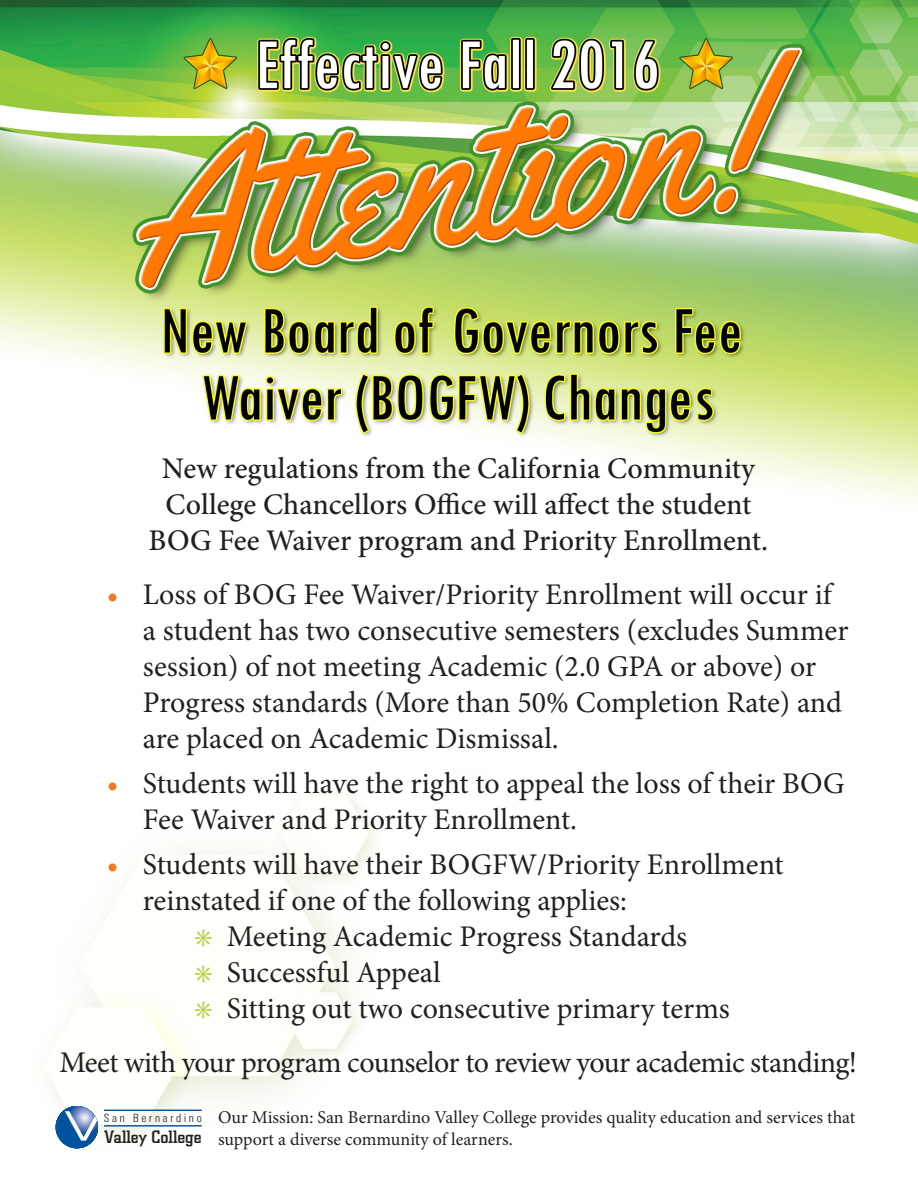
<style>
.page{position:relative;width:918px;height:1188px;background:#fff}
.page>*{position:absolute;margin:0;border:0;box-sizing:border-box;transform-origin:0 0}
.t1{font:30px/36px "Minion Pro";letter-spacing:-.005em;color:#231f20}
.t2{font:500 30px "Minion Pro";color:#231f20}
.t3{font:18px/21.6px "Minion Pro";color:#231f20}
.t4{font:500 17.7px "City";color:#231f20}
.t5{font:300 condensed 11.55px "Zurich BT";letter-spacing:.235em;color:#231f20}
.s1{color:#f47921}
.s2{color:#b3d237}
</style>
<div class="page">
<img style="left:0;top:0;width:918px;height:1149px">
<svg style="left:56px;top:1106px;width:42px;height:42px"></svg>
<hr style="left:104px;top:1110px;width:98px;height:1px;background:#0153a0">
<hr style="left:104px;top:1125px;width:98px;height:2px;background:#0153a0">
<p class="t2" style="left:162px;top:448px;width:595px">New regulations from the California Community</p>
<p class="t2" style="left:165px;top:484px;width:588px">College Chancellors Office will affect the student</p>
<p class="t2" style="left:149px;top:520px;width:621px">BOG Fee Waiver program and Priority Enrollment.</p>
<p class="t1" style="left:143px;top:576px;width:707px;text-indent:-36px"><span class="s1">•</span> Loss of BOG Fee Waiver/Priority Enrollment will occur if a student has two consecutive semesters (excludes Summer</p>
<p class="t1" style="left:143px;top:648px;width:701px">session) of not meeting Academic (2.0 GPA or above) or<br>Progress standards (More than 50% Completion Rate) and are placed on Academic Dismissal.</p>
<p class="t1" style="left:143px;top:765px;width:703px;text-indent:-36px"><span class="s1">•</span> Students will have the right to appeal the loss of their BOG<br>Fee Waiver and Priority Enrollment.</p>
<p class="t1" style="left:107px;top:846px;width:678px"><span class="s1">•</span> Students will have their BOGFW/Priority Enrollment</p>
<p class="t1" style="left:143px;top:882px;width:486px">reinstated if one of the following applies:</p>
<p class="t1" style="left:194px;top:918px;width:495px"><span class="s2">✳</span> Meeting Academic Progress Standards</p>
<p class="t1" style="left:194px;top:954px;width:248px"><span class="s2">✳</span> Successful Appeal</p>
<p class="t1" style="left:194px;top:990px;width:537px"><span class="s2">✳</span> Sitting out two consecutive primary terms</p>
<p class="t1" style="left:60px;top:1044px;width:799px">Meet with your program counselor to review your academic standing!</p>
<p class="t5" style="left:104px;top:1111px;width:100px">San Bernardino</p>
<p class="t3" style="left:218px;top:1107px;width:639px">Our Mission: San Bernardino Valley College provides quality education and services that support a diverse community of learners.</p>
<p class="t4" style="left:104px;top:1127px;width:99px">Valley College</p>
</div>
